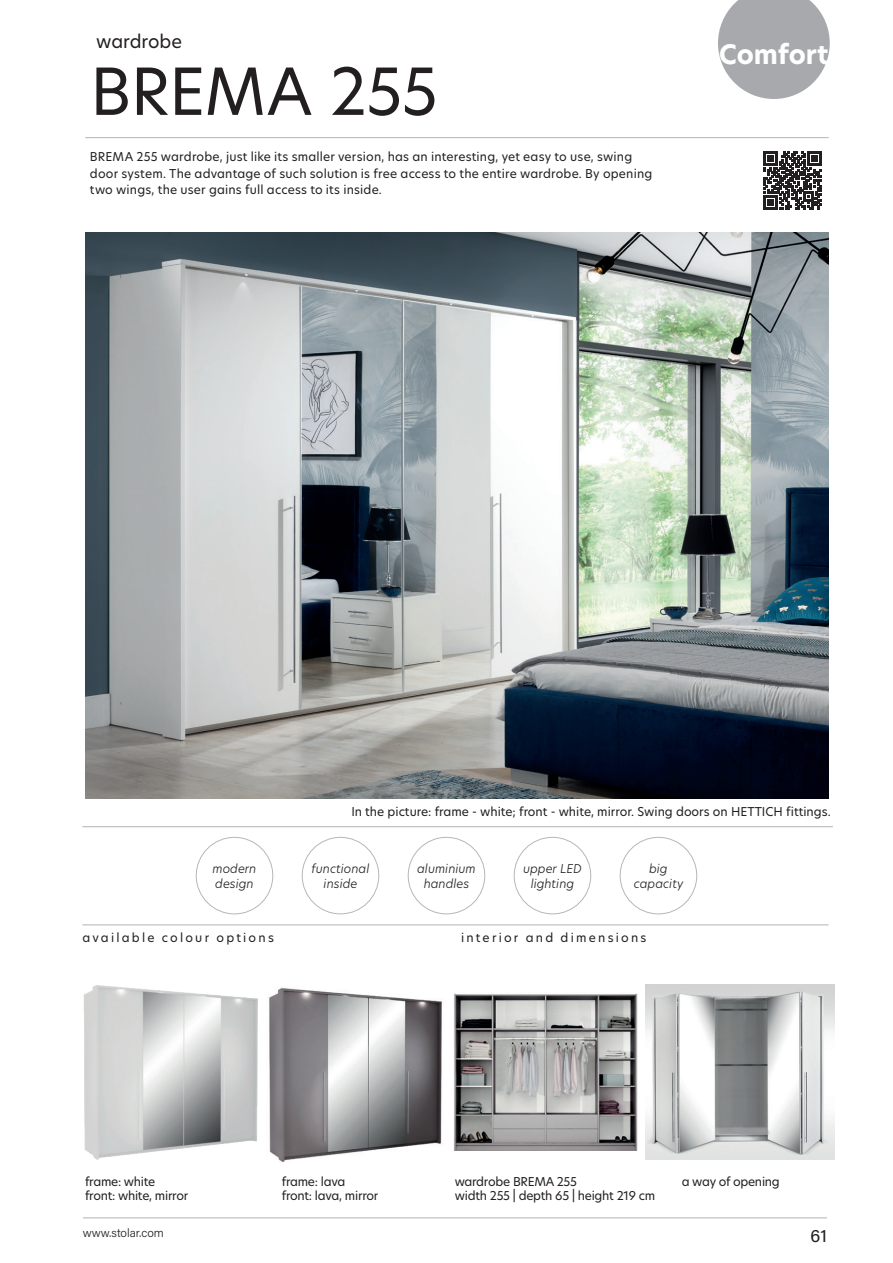
<style>
.page{position:relative;width:893px;height:1263px;background:#fff}
.page>*{position:absolute;margin:0;border:0;box-sizing:border-box;transform-origin:0 0}
.t1{font:63.6px "New Hero";letter-spacing:-.015em;color:#231f20}
.t2{font:700 26.25px "New Hero";letter-spacing:-.005em;color:#fff}
.t3{font:18px "New Hero";color:#231f20}
.t4{font:18px "Acumin Pro";color:#231f20}
.t5{font:12px/16.5px "New Hero";letter-spacing:.01em;color:#231f20}
.t6{font:12px/14.4px "New Hero";letter-spacing:-.02em;color:#231f20}
.t7{font:italic 300 12px/14.4px "New Hero";color:#231f20;text-align:center}
.t8{font:12px "New Hero";letter-spacing:.185em;color:#231f20}
.t9{font:300 12px "Acumin Pro";letter-spacing:-.005em;color:#231f20}
</style>
<div class="page">
<svg style="left:718px;top:0;width:112px;height:99px"></svg>
<hr style="left:83px;top:1217px;width:744px;height:1px;background:#b2b3b7">
<hr style="left:85px;top:137px;width:744px;height:1px;background:#b2b3b7">
<img style="left:86px;top:232px;width:743px;height:566px">
<svg style="left:764px;top:151px;width:58px;height:58px"></svg>
<img style="left:274px;top:987px;width:201px;height:175px">
<img style="left:84px;top:985px;width:190px;height:175px">
<hr style="left:82px;top:925px;width:747px;height:1px;background:#b2b3b7">
<hr style="left:82px;top:826px;width:751px;height:1px;background:#b2b3b7">
<div style="left:196px;top:837px;width:77px;height:77px;border:1px solid #b6b7bb;border-radius:50%"></div>
<div style="left:302px;top:837px;width:77px;height:77px;border:1px solid #b6b7bb;border-radius:50%"></div>
<div style="left:408px;top:837px;width:77px;height:77px;border:1px solid #b6b7bb;border-radius:50%"></div>
<div style="left:514px;top:837px;width:77px;height:77px;border:1px solid #b6b7bb;border-radius:50%"></div>
<div style="left:620px;top:837px;width:77px;height:77px;border:1px solid #b6b7bb;border-radius:50%"></div>
<img style="left:453px;top:992px;width:185px;height:158px">
<img style="left:645px;top:984px;width:190px;height:176px">
<h3 class="t3" style="left:96px;top:29px;width:87px">wardrobe</h3>
<h1 class="t1" style="left:90px;top:48px;width:349px">BREMA 255</h1>
<p class="t5" style="left:90px;top:149px;width:564px">BREMA 255 wardrobe, just like its smaller version, has an interesting, yet easy to use, swing door system. The advantage of such solution is free access to the entire wardrobe. By opening two wings, the user gains full access to its inside.</p>
<h2 class="t2" style="left:719px;top:37px;width:111px">Comfort</h2>
<p class="t5" style="left:351px;top:804px;width:481px">In the picture: frame - white; front - white, mirror. Swing doors on HETTICH fittings.</p>
<p class="t7" style="left:213px;top:861px;width:45px;text-align:left">modern design</p>
<p class="t7" style="left:312px;top:861px;width:59px">functional inside</p>
<p class="t7" style="left:417px;top:861px;width:60px">aluminium handles</p>
<p class="t7" style="left:523px;top:861px;width:60px">upper LED lighting</p>
<p class="t7" style="left:634px;top:861px;width:51px">big capacity</p>
<p class="t8" style="left:82px;top:929px;width:193px">available colour options</p>
<p class="t8" style="left:461px;top:929px;width:187px">interior and dimensions</p>
<p class="t6" style="left:85px;top:1174px;width:105px">frame: white front: white, mirror</p>
<p class="t6" style="left:282px;top:1174px;width:98px">frame: lava front: lava, mirror</p>
<p class="t6" style="left:682px;top:1174px;width:100px">a way of opening</p>
<p class="t6" style="left:455px;top:1174px;width:202px">wardrobe BREMA 255<br>width 255 | depth 65 | height 219 cm</p>
<p class="t9" style="left:83px;top:1225px;width:82px">www.stolar.com</p>
<h3 class="t4" style="left:810px;top:1223px;width:18px">61</h3>
</div>
